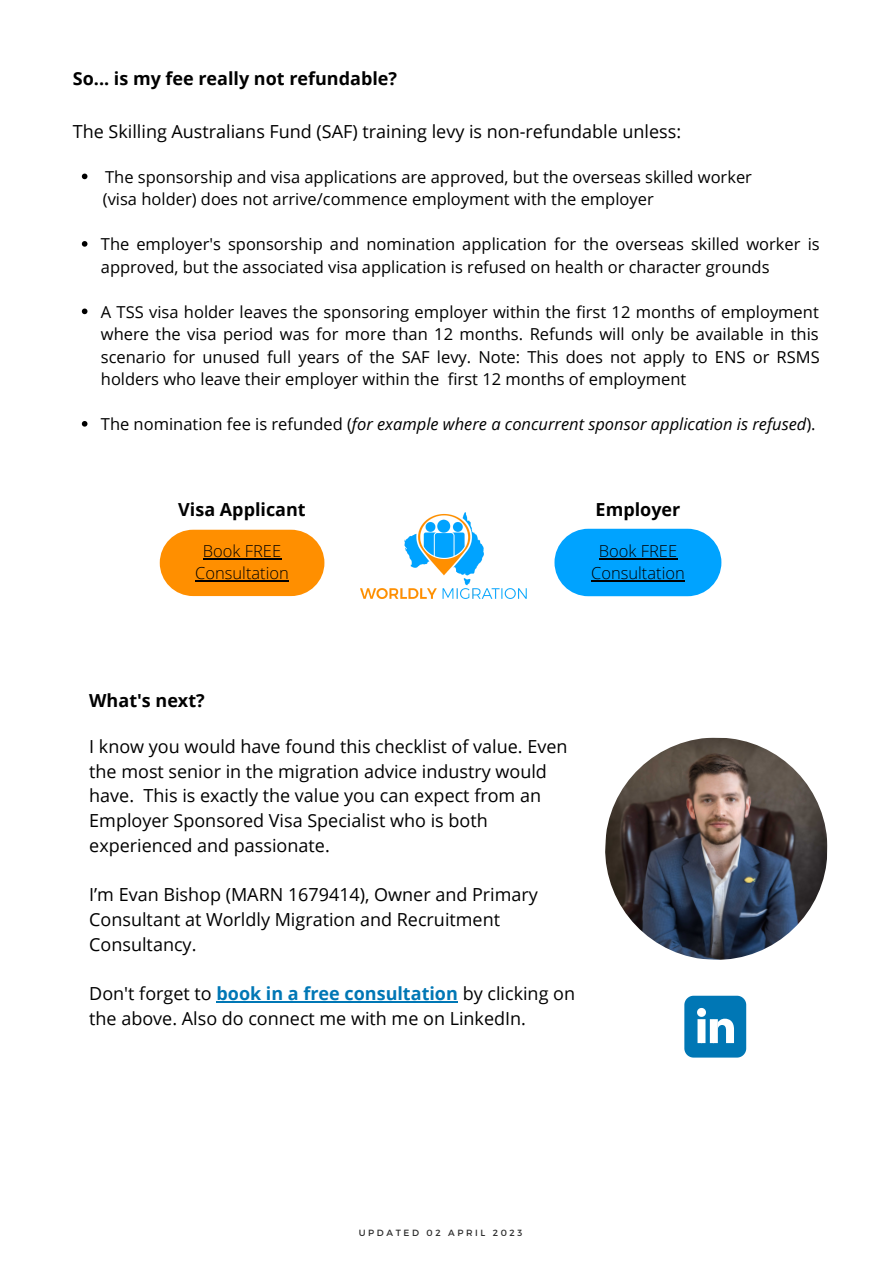
<style>
.page{position:relative;width:893px;height:1264px;background:#fff}
.page>*{position:absolute;margin:0;border:0;box-sizing:border-box;transform-origin:0 0}
.t1{font:18px/24.8px "Open Sans";color:#000}
.t2{font:700 18px "Open Sans";color:#000}
.t3{font:16.5px/22.5px "Open Sans";color:#000}
.t4{font:italic 16.5px "Open Sans";color:#000}
.t5{font:300 16.5px/22.5px "Open Sans";color:#000;text-align:center}
.t6{font:9px "Montserrat";letter-spacing:.29em;color:#2a2a2a}
.s1{font-style:normal}
.s2{font-weight:700;color:#0077b5}
</style>
<div class="page">
<svg style="left:82px;top:174px;width:5px;height:5px"></svg>
<svg style="left:82px;top:241px;width:5px;height:6px"></svg>
<svg style="left:82px;top:308px;width:5px;height:6px"></svg>
<svg style="left:82px;top:421px;width:5px;height:5px"></svg>
<div style="left:160px;top:529px;width:164px;height:67px;background:#ff8f00;border-radius:33px"></div>
<hr style="left:203px;top:558px;width:78px;height:1px;background:#000">
<hr style="left:195px;top:580px;width:94px;height:1px;background:#000">
<div style="left:554px;top:528px;width:167px;height:68px;background:#00a3ff;border-radius:34px"></div>
<hr style="left:599px;top:558px;width:78px;height:1px;background:#000">
<hr style="left:591px;top:580px;width:93px;height:1px;background:#000">
<img style="left:361px;top:512px;width:165px;height:87px">
<hr style="left:216px;top:1001px;width:242px;height:1px;background:#0077b5">
<svg style="left:684px;top:995px;width:62px;height:62px"></svg>
<img style="left:605px;top:737px;width:223px;height:223px">
<p class="t2" style="left:73px;top:66px;width:326px">So... is my fee really not refundable?</p>
<p class="t1" style="left:73px;top:118px;width:609px">The Skilling Australians Fund (SAF) training levy is non-refundable unless:</p>
<p class="t3" style="left:105px;top:165px;width:648px">The sponsorship and visa applications are approved, but the overseas skilled worker</p>
<p class="t3" style="left:103px;top:187px;width:552px">(visa holder) does not arrive/commence employment with the employer</p>
<p class="t3" style="left:101px;top:232px;width:720px">The employer's sponsorship and nomination application for the overseas skilled worker is approved, but the associated visa application is refused on health or character grounds</p>
<p class="t3" style="left:101px;top:300px;width:720px;text-align:justify">A TSS visa holder leaves the sponsoring employer within the first 12 months of employment where the visa period was for more than 12 months. Refunds will only be available in this scenario for unused full years of the SAF levy. Note: This does not apply to ENS or RSMS holders who leave their employer within the first 12 months of employment</p>
<p class="t4" style="left:101px;top:412px;width:716px"><span class="s1">The nomination fee is refunded (</span>for example where a concurrent sponsor application is refused<span class="s1">).</span></p>
<p class="t2" style="left:178px;top:496px;width:129px">Visa Applicant</p>
<p class="t5" style="left:195px;top:539px;width:95px">Book FREE<br>Consultation</p>
<p class="t2" style="left:595px;top:496px;width:86px">Employer</p>
<p class="t5" style="left:591px;top:539px;width:95px">Book FREE<br>Consultation</p>
<p class="t2" style="left:89px;top:687px;width:117px">What's next?</p>
<p class="t1" style="left:89px;top:733px;width:479px">I know you would have found this checklist of value. Even the most senior in the migration advice industry would have. This is exactly the value you can expect from an Employer Sponsored Visa Specialist who is both experienced and passionate.</p>
<p class="t1" style="left:89px;top:882px;width:450px">I’m Evan Bishop (MARN 1679414), Owner and Primary<br>Consultant at Worldly Migration and Recruitment<br>Consultancy.</p>
<p class="t1" style="left:89px;top:980px;width:487px">Don't forget to <span class="s2">book in a free consultation</span> by clicking on the above. Also do connect me with me on LinkedIn.</p>
<p class="t6" style="left:359px;top:1227px;width:165px">UPDATED 02 APRIL 2023</p>
</div>
